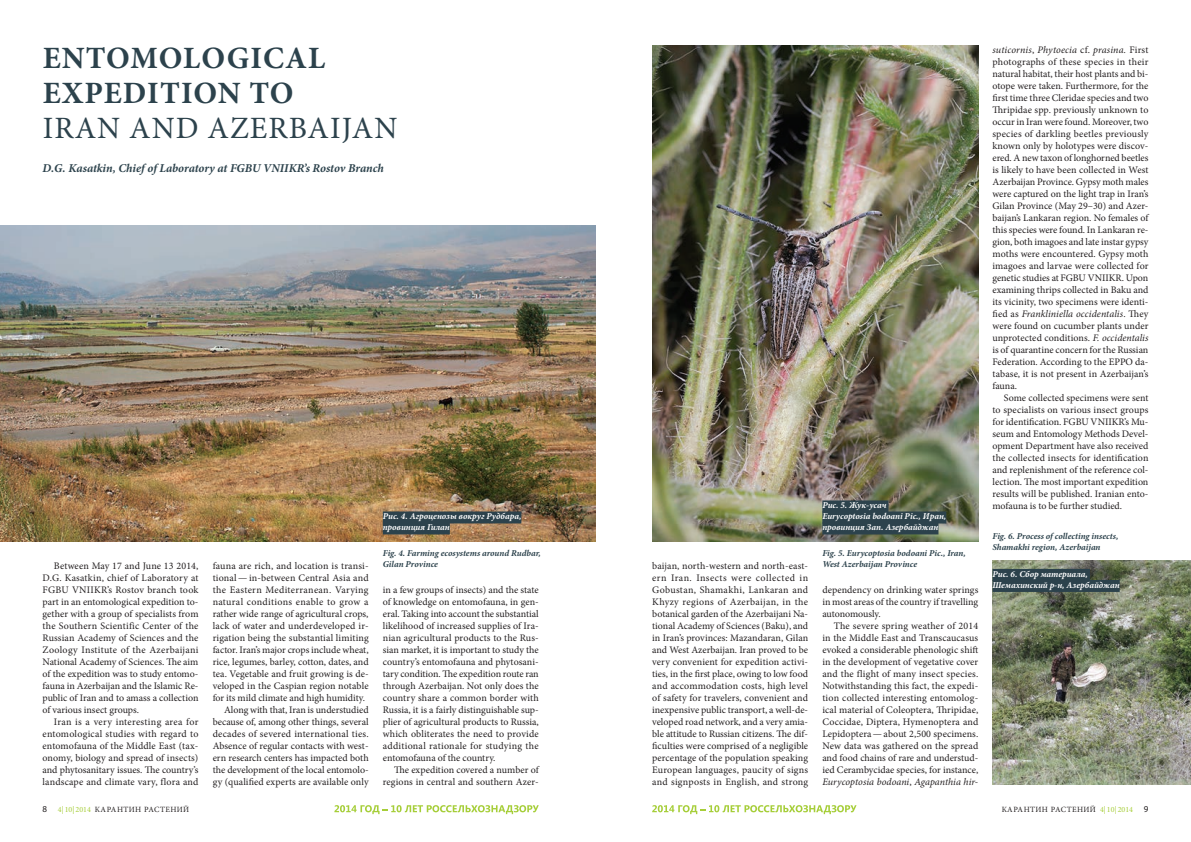
<style>
.page{position:relative;width:1191px;height:842px;background:#fff}
.page>*{position:absolute;margin:0;border:0;box-sizing:border-box;transform-origin:0 0}
.t1{font:700 31px/35px "Minion Pro";letter-spacing:.035em;color:#2c424c}
.t2{font:31px "Minion Pro";letter-spacing:.035em;color:#2c424c}
.t3{font:italic 700 12px "Minion Pro";letter-spacing:-.005em;color:#2c424c}
.t4{font:10px/12px "Minion Pro";letter-spacing:.005em;color:#231f20;text-align:justify}
.t5{font:10px "Minion Pro";letter-spacing:.03em;color:#231f20}
.t6{font:italic 700 9px/11px "Minion Pro";letter-spacing:-.005em;color:#2c424c}
.t7{font:italic 700 9px/11px "Minion Pro";color:#fff}
.t8{font:8px "Minion Pro";letter-spacing:.05em;color:#231f20}
.s1{font-style:italic}
.s2{font-family:"Myriad Pro";font-size:9px}
.s3{color:#a6ce39}
</style>
<div class="page">
<svg style="left:334px;top:805px;width:205px;height:9px"></svg>
<svg style="left:652px;top:805px;width:204px;height:9px"></svg>
<img style="left:992px;top:560px;width:199px;height:225px">
<img style="left:0;top:225px;width:595px;height:316px">
<img style="left:652px;top:45px;width:326px;height:496px">
<div style="left:383px;top:511px;width:138px;height:12px;background:#2c424c"></div>
<div style="left:383px;top:522px;width:67px;height:12px;background:#2c424c"></div>
<div style="left:822px;top:500px;width:66px;height:12px;background:#2c424c"></div>
<div style="left:822px;top:511px;width:124px;height:12px;background:#2c424c"></div>
<div style="left:822px;top:522px;width:116px;height:12px;background:#2c424c"></div>
<div style="left:992px;top:569px;width:98px;height:12px;background:#2c424c"></div>
<div style="left:992px;top:580px;width:127px;height:12px;background:#2c424c"></div>
<h1 class="t1" style="left:43px;top:40px;width:284px">ENTOMOLOGICAL<br>EXPEDITION TO</h1>
<h1 class="t2" style="left:43px;top:107px;width:356px">IRAN AND AZERBAIJAN</h1>
<p class="t3" style="left:43px;top:159px;width:343px">D.G. Kasatkin, Chief of Laboratory at FGBU VNIIKR’s Rostov Branch</p>
<p class="t4" style="left:43px;top:559px;width:157px;text-indent:11px">Between May 17 and June 13 2014, D.G. Kasatkin, chief of Laboratory at FGBU VNIIKR’s Rostov branch took part in an entomological expedition to&shy;gether with a group of specialists from the Southern Scientific Center of the Russian Academy of Sciences and the Zoology Institute of the Azerbaijani National Academy of Sciences. The aim of the expedition was to study entomo&shy;fauna in Azerbaijan and the Islamic Re&shy;public of Iran and to amass a collection of various insect groups.</p>
<p class="t4" style="left:43px;top:715px;width:157px;text-indent:11px">Iran is a very interesting area for entomological studies with regard to entomofauna of the Middle East (tax&shy;onomy, biology and spread of insects) and phytosanitary issues. The country’s landscape and climate vary, flora and</p>
<p class="t4" style="left:213px;top:559px;width:157px">fauna are rich, and location is transi-</p>
<p class="t4" style="left:213px;top:571px;width:157px">tional — in-between Central Asia and</p>
<p class="t5" style="left:213px;top:583px;width:157px">the Eastern Mediterranean. Varying</p>
<p class="t5" style="left:213px;top:595px;width:157px">natural conditions enable to grow a</p>
<p class="t4" style="left:213px;top:607px;width:157px">rather wide range of agricultural crops,</p>
<p class="t4" style="left:213px;top:619px;width:157px">lack of water and underdeveloped ir-</p>
<p class="t4" style="left:213px;top:631px;width:157px">rigation being the substantial limiting</p>
<p class="t4" style="left:213px;top:643px;width:157px">factor. Iran’s major crops include wheat,</p>
<p class="t4" style="left:213px;top:655px;width:157px">rice, legumes, barley, cotton, dates, and</p>
<p class="t4" style="left:213px;top:667px;width:157px">tea. Vegetable and fruit growing is de-</p>
<p class="t4" style="left:213px;top:679px;width:157px">veloped in the Caspian region notable</p>
<p class="t4" style="left:213px;top:691px;width:154px">for its mild climate and high humidity.</p>
<p class="t4" style="left:224px;top:703px;width:146px">Along with that, Iran is understudied</p>
<p class="t4" style="left:213px;top:715px;width:157px">because of, among other things, several</p>
<p class="t4" style="left:213px;top:727px;width:157px">decades of severed international ties.</p>
<p class="t4" style="left:213px;top:739px;width:157px">Absence of regular contacts with west-</p>
<p class="t4" style="left:213px;top:751px;width:157px">ern research centers has impacted both</p>
<p class="t4" style="left:213px;top:763px;width:157px">the development of the local entomolo-</p>
<p class="t4" style="left:213px;top:775px;width:157px">gy (qualified experts are available only</p>
<p class="t7" style="left:383px;top:511px;width:140px">Рис. 4. Агроценозы вокруг Рудбара, провинция Гилан</p>
<p class="t6" style="left:383px;top:547px;width:160px">Fig. 4. Farming ecosystems around Rudbar,<br>Gilan Province</p>
<p class="t4" style="left:383px;top:583px;width:157px">in a few groups of insects) and the state of knowledge on entomofauna, in gen&shy;eral. Taking into account the substantial likelihood of increased supplies of Ira&shy;nian agricultural products to the Rus&shy;sian market, it is important to study the country’s entomofauna and phytosani&shy;tary condition. The expedition route ran through Azerbaijan. Not only does the country share a common border with Russia, it is a fairly distinguishable sup&shy;plier of agricultural products to Russia, which obliterates the need to provide additional rationale for studying the entomofauna of the country.</p>
<p class="t4" style="left:383px;top:763px;width:157px;text-align:right">The expedition covered a number of regions in central and southern Azer-</p>
<p class="t4" style="left:652px;top:559px;width:157px">baijan, north-western and north-east&shy;ern Iran. Insects were collected in Gobustan, Shamakhi, Lankaran and Khyzy regions of Azerbaijan, in the botanical garden of the Azerbaijani Na&shy;tional Academy of Sciences (Baku), and in Iran’s provinces: Mazandaran, Gilan and West Azerbaijan. Iran proved to be very convenient for expedition activi&shy;ties, in the first place, owing to low food and accommodation costs, high level of safety for travelers, convenient and inexpensive public transport, a well-de&shy;veloped road network, and a very amia&shy;ble attitude to Russian citizens. The dif&shy;ficulties were comprised of a negligible percentage of the population speaking European languages, paucity of signs and signposts in English, and strong</p>
<p class="t7" style="left:822px;top:500px;width:125px">Рис. 5. Жук-усач<br>Eurycoptosia bodoani Pic., Иран, провинция Зап. Азербайджан</p>
<p class="t6" style="left:822px;top:547px;width:145px">Fig. 5. Eurycoptosia bodoani Pic., Iran,<br>West Azerbaijan Province</p>
<p class="t4" style="left:822px;top:583px;width:157px">dependency on drinking water springs in most areas of the country if travelling autonomously.</p>
<p class="t4" style="left:822px;top:619px;width:157px;text-indent:11px">The severe spring weather of 2014 in the Middle East and Transcaucasus evoked a considerable phenologic shift in the development of vegetative cover and the flight of many insect species.<br>Notwithstanding this fact, the expedi&shy;tion collected interesting entomolog&shy;ical material of Coleoptera, Thripidae, Coccidae, Diptera, Hymenoptera and Lepidoptera—about 2,500 specimens.<br>New data was gathered on the spread and food chains of rare and understud&shy;ied Cerambycidae species, for instance, <span class="s1">Eurycoptosia bodoani</span>, <span class="s1">Agapanthia hir-</span></p>
<p class="t4" style="left:992px;top:43px;width:157px"><span class="s1">suticornis</span>, <span class="s1">Phytoecia</span> cf. <span class="s1">prasina.</span> First photographs of these species in their natural habitat, their host plants and bi&shy;otope were taken. Furthermore, for the first time three Cleridae species and two Thripidae spp. previously unknown to occur in Iran were found. Moreover, two species of darkling beetles previously known only by holotypes were discov&shy;ered. A new taxon of longhorned beetles is likely to have been collected in West Azerbaijan Province. Gypsy moth males were captured on the light trap in Iran’s Gilan Province (May 29–30) and Azer&shy;baijan’s Lankaran region. No females of this species were found. In Lankaran re&shy;gion, both imagoes and late instar gypsy moths were encountered. Gypsy moth imagoes and larvae were collected for genetic studies at FGBU VNIIKR. Upon examining thrips collected in Baku and its vicinity, two specimens were identi&shy;fied as <span class="s1">Frankliniella occidentalis</span>. They were found on cucumber plants under unprotected conditions. <span class="s1">F. occidentalis </span>is of quarantine concern for the Russian Federation. According to the EPPO da&shy;tabase, it is not present in Azerbaijan’s fauna.</p>
<p class="t4" style="left:992px;top:391px;width:157px;text-indent:11px">Some collected specimens were sent to specialists on various insect groups for identification. FGBU VNIIKR’s Mu&shy;seum and Entomology Methods Devel&shy;opment Department have also received the collected insects for identification and replenishment of the reference col&shy;lection. The most important expedition results will be published. Iranian ento&shy;mofauna is to be further studied.</p>
<p class="t6" style="left:992px;top:531px;width:127px">Fig. 6. Process of collecting insects,<br>Shamakhi region, Azerbaijan</p>
<p class="t7" style="left:992px;top:568px;width:129px">Рис. 6. Сбор материала,<br>Шемахинский р-н, Азербайджан</p>
<p class="t8" style="left:43px;top:804px;width:148px"><span class="s2">8</span> <span class="s3">4|10|2014</span> КАРАНТИН РАСТЕНИЙ</p>
<p class="t8" style="left:1001px;top:804px;width:148px">КАРАНТИН РАСТЕНИЙ <span class="s3">4|10|2014</span> <span class="s2">9</span></p>
</div>
